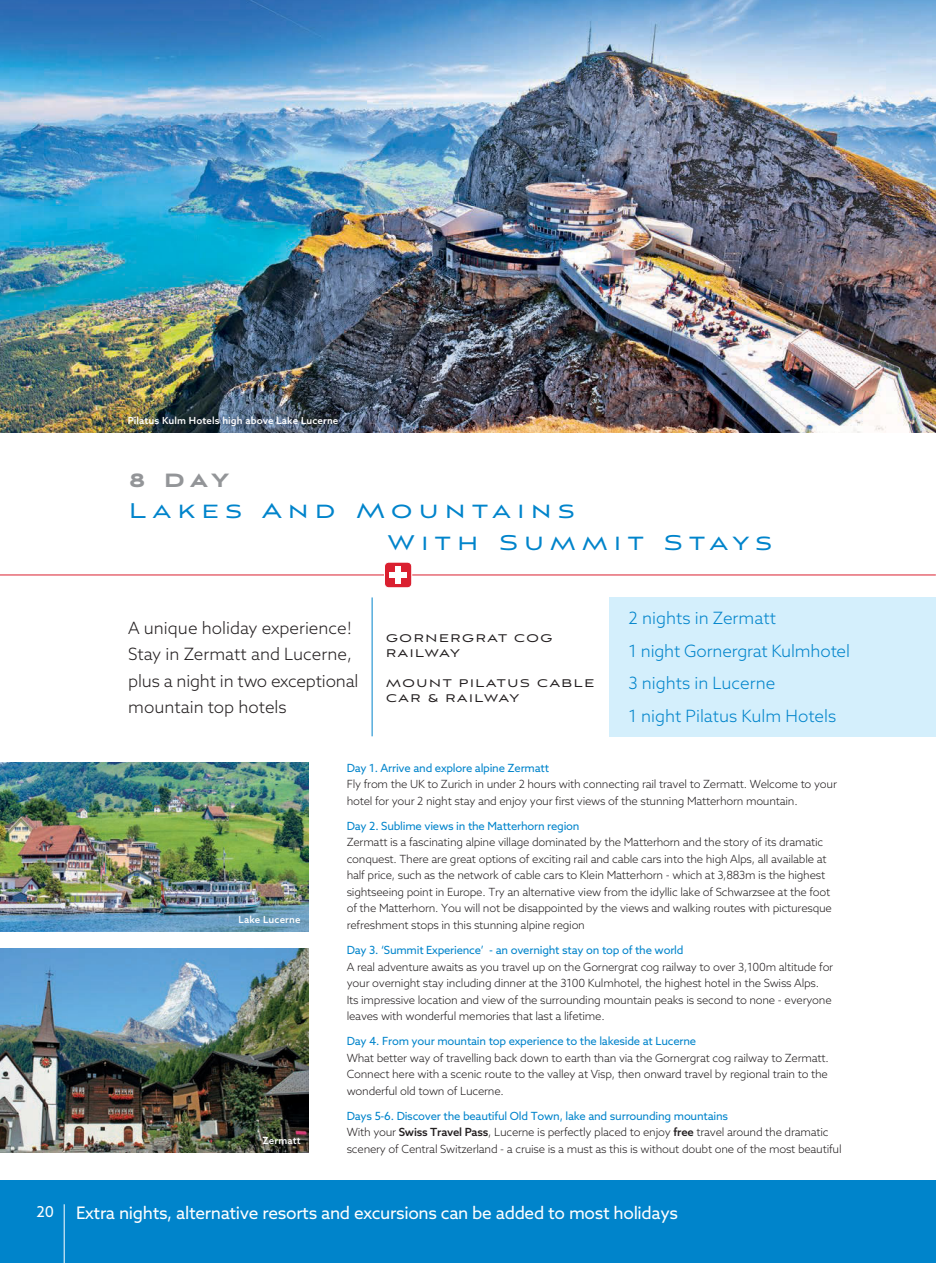
<style>
.page{position:relative;width:936px;height:1263px;background:#fff}
.page>*{position:absolute;margin:0;border:0;box-sizing:border-box;transform-origin:0 0}
.t1{font:26.55px/31.8px "Aviano Sans";letter-spacing:.25em;color:#0084cb}
.t2{font:900 24px "Aviano Sans";color:#939598}
.t3{font:17.25px "Azo Sans";letter-spacing:-.02em;color:#fff}
.t4{font:300 16.95px/26.4px "Azo Sans";color:#231f20}
.t5{font:300 16.95px/32.4px "Azo Sans";color:#0084cb}
.t6{font:15px "Azo Sans";color:#fff}
.t7{font:13.8px/15px "Aviano Sans";letter-spacing:.12em;color:#231f20}
.t8{font:300 11.25px/16.5px "Azo Sans";letter-spacing:-.02em;color:#231f20}
.t9{font:11.25px "Azo Sans";letter-spacing:-.02em;color:#0084cb}
.t10{font:500 9.75px "Azo Sans";letter-spacing:.01em;color:#fff}
.s1{font-weight:400;color:#0084cb}
.s2{font-weight:500}
</style>
<div class="page">
<img style="left:0;top:0;width:935px;height:432px">
<div style="left:0;top:1180px;width:935px;height:83px;background:#0084cb"></div>
<hr style="left:64px;top:1204px;width:1px;height:59px;background:#fff">
<div style="left:609px;top:597px;width:326px;height:140px;background:#d4effc"></div>
<hr style="left:372px;top:597px;width:1px;height:139px;background:#0084cb">
<img style="left:0;top:949px;width:308px;height:203px">
<img style="left:0;top:762px;width:308px;height:170px">
<hr style="left:0;top:575px;width:935px;height:1px;background:#da2030">
<div style="left:384px;top:562px;width:28px;height:26px;background:#da2030;border-radius:4px"></div>
<div style="left:384px;top:562px;width:28px;height:26px;border:1px solid #fff;border-radius:4px"></div>
<div style="left:395px;top:566px;width:5px;height:18px;background:#fff"></div>
<div style="left:389px;top:572px;width:17px;height:6px;background:#fff"></div>
<p class="t10" style="left:128px;top:416px;width:212px">Pilatus Kulm Hotels high above Lake Lucerne</p>
<h2 class="t2" style="left:129px;top:465px;width:101px">8 DAY</h2>
<h1 class="t1" style="left:388px;top:493px;width:386px;text-indent:-258px">Lakes And Mountains<br>With Summit Stays</h1>
<h3 class="t4" style="left:128px;top:616px;width:232px">A unique holiday experience!<br>Stay in Zermatt and Lucerne, plus a night in two exceptional mountain top hotels</h3>
<p class="t7" style="left:386px;top:630px;width:168px">GORNERGRAT COG<br>RAILWAY</p>
<p class="t7" style="left:386px;top:675px;width:210px">MOUNT PILATUS CABLE<br>CAR &amp; RAILWAY</p>
<h3 class="t5" style="left:628px;top:603px;width:223px">2 nights in Zermatt<br>1 night Gornergrat Kulmhotel<br>3 nights in Lucerne<br>1 night Pilatus Kulm Hotels</h3>
<p class="t10" style="left:238px;top:916px;width:63px">Lake Lucerne</p>
<p class="t10" style="left:262px;top:1136px;width:40px">Zermatt</p>
<p class="t9" style="left:347px;top:763px;width:204px">Day 1. Arrive and explore alpine Zermatt</p>
<p class="t8" style="left:347px;top:777px;width:491px">Fly from the UK to Zurich in under 2 hours with connecting rail travel to Zermatt. Welcome to your hotel for your 2 night stay and enjoy your first views of the stunning Matterhorn mountain.</p>
<p class="t9" style="left:347px;top:821px;width:234px">Day 2. Sublime views in the Matterhorn region</p>
<p class="t8" style="left:347px;top:835px;width:486px">Zermatt is a fascinating alpine village dominated by the Matterhorn and the story of its dramatic conquest. There are great options of exciting rail and cable cars into the high Alps, all available at half price, such as the network of cable cars to Klein Matterhorn - which at 3,883m is the highest sightseeing point in Europe. Try an alternative view from the idyllic lake of Schwarzsee at the foot of the Matterhorn. You will not be disappointed by the views and walking routes with picturesque refreshment stops in this stunning alpine region</p>
<p class="t9" style="left:347px;top:945px;width:338px">Day 3. ‘Summit Experience’ - an overnight stay on top of the world</p>
<p class="t8" style="left:347px;top:959px;width:488px">A real adventure awaits as you travel up on the Gornergrat cog railway to over 3,100m altitude for your overnight stay including dinner at the 3100 Kulmhotel, the highest hotel in the Swiss Alps.<br>Its impressive location and view of the surrounding mountain peaks is second to none - everyone leaves with wonderful memories that last a lifetime.</p>
<p class="t9" style="left:347px;top:1036px;width:351px">Day 4. From your mountain top experience to the lakeside at Lucerne</p>
<p class="t8" style="left:347px;top:1050px;width:483px;text-align:justify">What better way of travelling back down to earth than via the Gornergrat cog railway to Zermatt.<br>Connect here with a scenic route to the valley at Visp, then onward travel by regional train to the wonderful old town of Lucerne.</p>
<p class="t8" style="left:347px;top:1108px;width:496px"><span class="s1">Days 5-6. Discover the beautiful Old Town, lake and surrounding mountains<br></span>With your <span class="s2">Swiss Travel Pass</span>, Lucerne is perfectly placed to enjoy <span class="s2">free</span> travel around the dramatic scenery of Central Switzerland - a cruise is a must as this is without doubt one of the most beautiful</p>
<h3 class="t6" style="left:37px;top:1205px;width:19px">20</h3>
<h3 class="t3" style="left:76px;top:1205px;width:603px">Extra nights, alternative resorts and excursions can be added to most holidays</h3>
</div>
